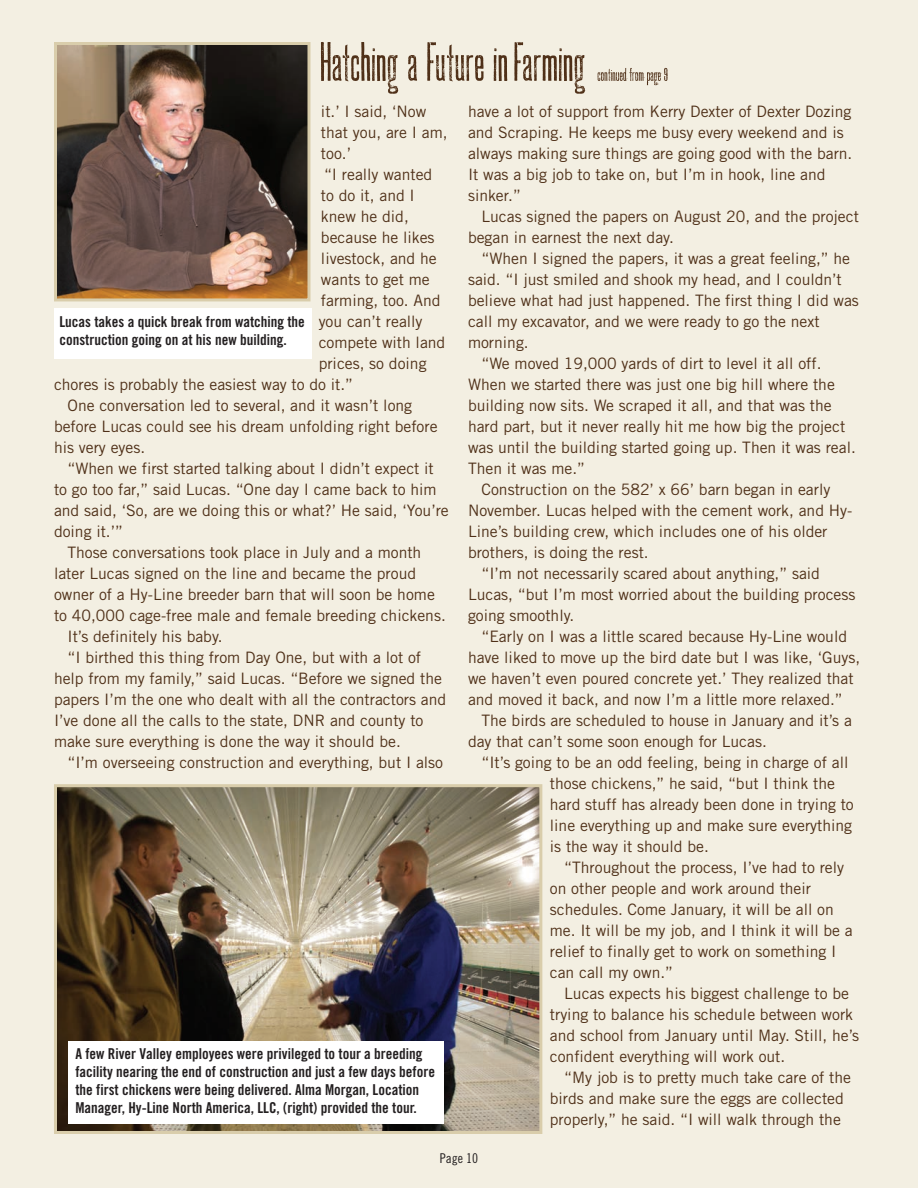
<style>
.page{position:relative;width:918px;height:1188px;background:#f3efe2}
.page>*{position:absolute;margin:0;border:0;box-sizing:border-box;transform-origin:0 0}
.t1{font:15.75px/21px "Trade Gothic";color:#4f3018}
.t2{font:15px/18px "Trade Gothic Bold Cond Twenty";color:#231f20}
.t3{font:13.5px "Trade Gothic LT Cond Eighteen";color:#231f20}
</style>
<div class="page">
<img style="left:58px;top:46px;width:248px;height:251px">
<div style="left:54px;top:42px;width:256px;height:259px;border:3px solid #d9cdab"></div>
<img style="left:58px;top:788px;width:480px;height:342px">
<div style="left:54px;top:784px;width:488px;height:350px;border:3px solid #d9cdab"></div>
<div style="left:54px;top:308px;width:257px;height:51px;background:#fff"></div>
<div style="left:68px;top:1041px;width:376px;height:83px;background:#fff"></div>
<svg style="left:321px;top:42px;width:347px;height:52px"></svg>
<p class="t1" style="left:321px;top:102px;width:107px">it.’ I said, ‘Now</p>
<p class="t1" style="left:321px;top:123px;width:128px">that you, are I am,</p>
<p class="t1" style="left:321px;top:144px;width:32px">too.’</p>
<p class="t1" style="left:324px;top:165px;width:110px">“I really wanted</p>
<p class="t1" style="left:321px;top:186px;width:95px">to do it, and I</p>
<p class="t1" style="left:321px;top:207px;width:89px">knew he did,</p>
<p class="t1" style="left:321px;top:228px;width:115px">because he likes</p>
<p class="t1" style="left:321px;top:249px;width:117px">livestock, and he</p>
<p class="t1" style="left:321px;top:270px;width:110px">wants to get me</p>
<p class="t1" style="left:321px;top:291px;width:121px">farming, too. And</p>
<p class="t1" style="left:319px;top:312px;width:105px">you can’t really</p>
<p class="t1" style="left:319px;top:333px;width:128px">compete with land</p>
<p class="t1" style="left:319px;top:354px;width:109px">prices, so doing</p>
<p class="t1" style="left:54px;top:375px;width:301px">chores is probably the easiest way to do it.”</p>
<p class="t1" style="left:68px;top:396px;width:346px">One conversation led to several, and it wasn’t long</p>
<p class="t1" style="left:54px;top:417px;width:385px">before Lucas could see his dream unfolding right before</p>
<p class="t1" style="left:54px;top:438px;width:93px">his very eyes.</p>
<p class="t1" style="left:68px;top:459px;width:368px">“When we first started talking about I didn’t expect it</p>
<p class="t1" style="left:54px;top:480px;width:384px">to go too far,” said Lucas. “One day I came back to him</p>
<p class="t1" style="left:54px;top:501px;width:396px">and said, ‘So, are we doing this or what?’ He said, ‘You’re</p>
<p class="t1" style="left:54px;top:522px;width:71px">doing it.’”</p>
<p class="t1" style="left:68px;top:543px;width:355px">Those conversations took place in July and a month</p>
<p class="t1" style="left:54px;top:564px;width:364px">later Lucas signed on the line and became the proud</p>
<p class="t1" style="left:54px;top:585px;width:382px">owner of a Hy-Line breeder barn that will soon be home</p>
<p class="t1" style="left:54px;top:606px;width:393px">to 40,000 cage-free male and female breeding chickens.</p>
<p class="t1" style="left:68px;top:627px;width:157px">It’s definitely his baby.</p>
<p class="t1" style="left:68px;top:648px;width:355px">“I birthed this thing from Day One, but with a lot of</p>
<p class="t1" style="left:54px;top:669px;width:390px">help from my family,” said Lucas. “Before we signed the</p>
<p class="t1" style="left:54px;top:690px;width:394px">papers I’m the one who dealt with all the contractors and</p>
<p class="t1" style="left:54px;top:711px;width:371px">I’ve done all the calls to the state, DNR and county to</p>
<p class="t1" style="left:54px;top:732px;width:348px">make sure everything is done the way it should be.</p>
<p class="t1" style="left:68px;top:753px;width:377px">“I’m overseeing construction and everything, but I also</p>
<p class="t2" style="left:59px;top:314px;width:247px">Lucas takes a quick break from watching the construction going on at his new building.</p>
<p class="t2" style="left:75px;top:1045px;width:361px">A few River Valley employees were privileged to tour a breeding facility nearing the end of construction and just a few days before the first chickens were being delivered. Alma Morgan, Location Manager, Hy-Line North America, LLC, (right) provided the tour.</p>
<p class="t1" style="left:468px;top:102px;width:386px">have a lot of support from Kerry Dexter of Dexter Dozing and Scraping. He keeps me busy every weekend and is always making sure things are going good with the barn.<br>It was a big job to take on, but I’m in hook, line and sinker.”</p>
<p class="t1" style="left:468px;top:207px;width:392px;text-indent:13px">Lucas signed the papers on August 20, and the project began in earnest the next day.</p>
<p class="t1" style="left:482px;top:249px;width:370px">“When I signed the papers, it was a great feeling,” he</p>
<p class="t1" style="left:468px;top:270px;width:375px">said. “I just smiled and shook my head, and I couldn’t</p>
<p class="t1" style="left:468px;top:291px;width:392px">believe what had just happened. The first thing I did was</p>
<p class="t1" style="left:468px;top:312px;width:353px">call my excavator, and we were ready to go the next</p>
<p class="t1" style="left:468px;top:333px;width:62px">morning.</p>
<p class="t1" style="left:482px;top:354px;width:341px">“We moved 19,000 yards of dirt to level it all off.</p>
<p class="t1" style="left:468px;top:375px;width:368px">When we started there was just one big hill where the</p>
<p class="t1" style="left:468px;top:396px;width:365px">building now sits. We scraped it all, and that was the</p>
<p class="t1" style="left:468px;top:417px;width:379px">hard part, but it never really hit me how big the project</p>
<p class="t1" style="left:468px;top:438px;width:389px">was until the building started going up. Then it was real.</p>
<p class="t1" style="left:468px;top:459px;width:119px">Then it was me.”</p>
<p class="t1" style="left:482px;top:480px;width:350px">Construction on the 582’ x 66’ barn began in early</p>
<p class="t1" style="left:468px;top:501px;width:386px">November. Lucas helped with the cement work, and Hy-</p>
<p class="t1" style="left:468px;top:522px;width:361px">Line’s building crew, which includes one of his older</p>
<p class="t1" style="left:468px;top:543px;width:182px">brothers, is doing the rest.</p>
<p class="t1" style="left:482px;top:564px;width:340px">“I’m not necessarily scared about anything,” said</p>
<p class="t1" style="left:468px;top:585px;width:389px">Lucas, “but I’m most worried about the building process</p>
<p class="t1" style="left:468px;top:606px;width:108px">going smoothly.</p>
<p class="t1" style="left:482px;top:627px;width:367px">“Early on I was a little scared because Hy-Line would</p>
<p class="t1" style="left:468px;top:648px;width:394px">have liked to move up the bird date but I was like, ‘Guys,</p>
<p class="t1" style="left:468px;top:669px;width:387px">we haven’t even poured concrete yet.’ They realized that</p>
<p class="t1" style="left:468px;top:690px;width:376px">and moved it back, and now I’m a little more relaxed.”</p>
<p class="t1" style="left:482px;top:711px;width:372px">The birds are scheduled to house in January and it’s a</p>
<p class="t1" style="left:468px;top:732px;width:300px">day that can’t some soon enough for Lucas.</p>
<p class="t1" style="left:482px;top:753px;width:368px">“It’s going to be an odd feeling, being in charge of all</p>
<p class="t1" style="left:550px;top:774px;width:287px">those chickens,” he said, “but I think the</p>
<p class="t1" style="left:550px;top:795px;width:305px">hard stuff has already been done in trying to</p>
<p class="t1" style="left:550px;top:816px;width:304px">line everything up and make sure everything</p>
<p class="t1" style="left:550px;top:837px;width:160px">is the way it should be.</p>
<p class="t1" style="left:564px;top:858px;width:281px">“Throughout the process, I’ve had to rely</p>
<p class="t1" style="left:550px;top:879px;width:263px">on other people and work around their</p>
<p class="t1" style="left:550px;top:900px;width:286px">schedules. Come January, it will be all on</p>
<p class="t1" style="left:550px;top:921px;width:304px">me. It will be my job, and I think it will be a</p>
<p class="t1" style="left:550px;top:942px;width:288px">relief to finally get to work on something I</p>
<p class="t1" style="left:550px;top:963px;width:125px">can call my own.”</p>
<p class="t1" style="left:564px;top:984px;width:286px">Lucas expects his biggest challenge to be</p>
<p class="t1" style="left:550px;top:1005px;width:305px">trying to balance his schedule between work</p>
<p class="t1" style="left:550px;top:1026px;width:311px">and school from January until May. Still, he’s</p>
<p class="t1" style="left:550px;top:1047px;width:237px">confident everything will work out.</p>
<p class="t1" style="left:564px;top:1068px;width:288px">“My job is to pretty much take care of the</p>
<p class="t1" style="left:550px;top:1089px;width:296px">birds and make sure the eggs are collected</p>
<p class="t1" style="left:550px;top:1110px;width:293px">properly,” he said. “I will walk through the</p>
<p class="t3" style="left:440px;top:1150px;width:40px">Page 10</p>
</div>
